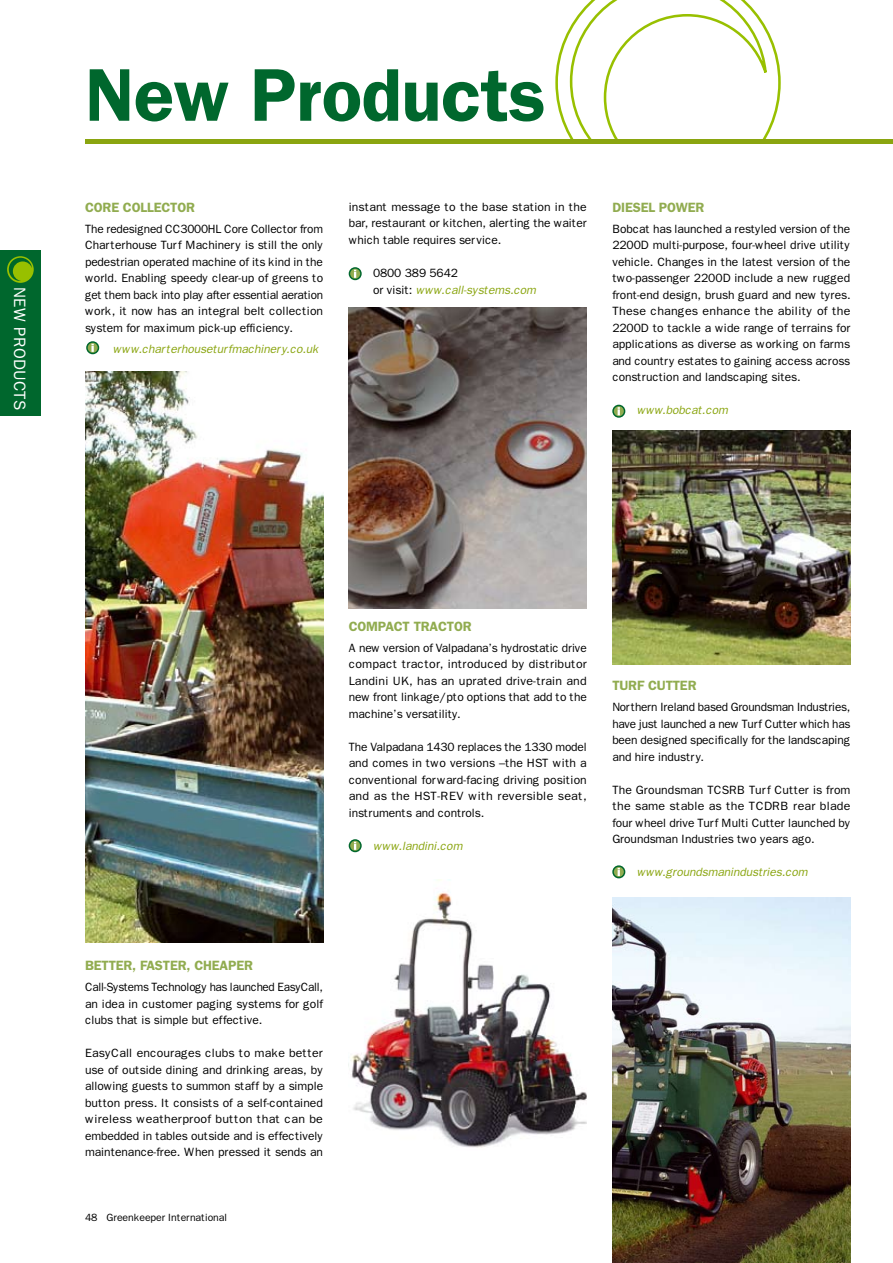
<style>
.page{position:relative;width:893px;height:1263px;background:#fff}
.page>*{position:absolute;margin:0;border:0;box-sizing:border-box;transform-origin:0 0}
.t1{font:600 75px "Franklin Gothic";letter-spacing:-.01em;color:#00672d}
.t2{font:16.5px "Franklin Gothic";letter-spacing:-.005em;color:#fff}
.t3{font:600 13.5px "Franklin Gothic";letter-spacing:-.01em;color:#91ac50}
.t4{font:12px/16.5px "Franklin Gothic";letter-spacing:-.01em;color:#000;text-align:justify}
.t5{font:italic 12px/16.5px "Franklin Gothic";letter-spacing:-.01em;color:#8aa510}
.t6{font:10.5px "Franklin Gothic";letter-spacing:-.01em;color:#000}
.s1{font-style:normal;color:#000}
</style>
<div class="page">
<hr style="left:85px;top:140px;width:808px;height:4px;background:#8aa510">
<svg style="left:555px;top:0;width:226px;height:138px"></svg>
<div style="left:0;top:251px;width:41px;height:165px;background:#00672d"></div>
<svg style="left:7px;top:256px;width:27px;height:27px"></svg>
<svg style="left:9px;top:258px;width:23px;height:23px"></svg>
<img style="left:350px;top:879px;width:237px;height:269px">
<img style="left:85px;top:371px;width:238px;height:572px">
<img style="left:612px;top:431px;width:238px;height:234px">
<img style="left:612px;top:898px;width:238px;height:365px">
<img style="left:349px;top:308px;width:238px;height:300px">
<div style="left:87px;top:342px;width:11px;height:11px;background:#91ac50;border-radius:50%"></div>
<div style="left:86px;top:341px;width:13px;height:13px;border:2px solid #00672d;border-radius:50%"></div>
<svg style="left:91px;top:344px;width:3px;height:8px"></svg>
<svg style="left:349px;top:268px;width:12px;height:11px"></svg>
<div style="left:349px;top:267px;width:13px;height:13px;border:2px solid #00672d;border-radius:50%"></div>
<svg style="left:354px;top:270px;width:2px;height:8px"></svg>
<svg style="left:349px;top:840px;width:12px;height:11px"></svg>
<div style="left:349px;top:839px;width:13px;height:13px;border:2px solid #00672d;border-radius:50%"></div>
<svg style="left:354px;top:842px;width:2px;height:8px"></svg>
<svg style="left:613px;top:405px;width:12px;height:12px"></svg>
<div style="left:612px;top:405px;width:13px;height:13px;border:2px solid #00672d;border-radius:50%"></div>
<svg style="left:618px;top:407px;width:2px;height:8px"></svg>
<svg style="left:613px;top:866px;width:12px;height:12px"></svg>
<div style="left:612px;top:865px;width:13px;height:13px;border:2px solid #00672d;border-radius:50%"></div>
<svg style="left:618px;top:868px;width:2px;height:8px"></svg>
<h2 class="t2" style="left:29px;top:287px;width:124px;rotate:90deg">NEW PRODUCTS</h2>
<h1 class="t1" style="left:85px;top:51px;width:462px">New Products</h1>
<p class="t3" style="left:85px;top:199px;width:112px">CORE COLLECTOR</p>
<p class="t4" style="left:85px;top:221px;width:240px">The redesigned CC3000HL Core Collector from Charterhouse Turf Machinery is still the only pedestrian operated machine of its kind in the world. Enabling speedy clear-up of greens to get them back into play after essential aeration work, it now has an integral belt collection system for maximum pick-up efficiency.</p>
<p class="t5" style="left:113px;top:340px;width:208px">www.charterhouseturfmachinery.co.uk</p>
<p class="t4" style="left:349px;top:199px;width:240px">instant message to the base station in the bar, restaurant or kitchen, alerting the waiter which table requires service.</p>
<p class="t5" style="left:373px;top:265px;width:165px"><span class="s1">0800 389 5642<br>or visit:</span> www.call-systems.com</p>
<p class="t3" style="left:612px;top:199px;width:94px">DIESEL POWER</p>
<p class="t4" style="left:612px;top:221px;width:240px">Bobcat has launched a restyled version of the 2200D multi-purpose, four-wheel drive utility vehicle. Changes in the latest version of the two-passenger 2200D include a new rugged front-end design, brush guard and new tyres.<br>These changes enhance the ability of the 2200D to tackle a wide range of terrains for applications as diverse as working on farms and country estates to gaining access across construction and landscaping sites.</p>
<p class="t5" style="left:637px;top:402px;width:93px">www.bobcat.com</p>
<p class="t3" style="left:349px;top:618px;width:125px">COMPACT TRACTOR</p>
<p class="t4" style="left:349px;top:639px;width:240px">A new version of Valpadana’s hydrostatic drive compact tractor, introduced by distributor Landini UK, has an uprated drive-train and new front linkage/pto options that add to the machine’s versatility.</p>
<p class="t4" style="left:349px;top:738px;width:240px">The Valpadana 1430 replaces the 1330 model and comes in two versions –the HST with a conventional forward-facing driving position and as the HST-REV with reversible seat, instruments and controls.</p>
<p class="t5" style="left:373px;top:837px;width:91px">www.landini.com</p>
<p class="t3" style="left:612px;top:678px;width:86px">TURF CUTTER</p>
<p class="t4" style="left:612px;top:699px;width:240px">Northern Ireland based Groundsman Industries, have just launched a new Turf Cutter which has been designed specifically for the landscaping and hire industry.</p>
<p class="t4" style="left:612px;top:781px;width:240px">The Groundsman TCSRB Turf Cutter is from the same stable as the TCDRB rear blade four wheel drive Turf Multi Cutter launched by Groundsman Industries two years ago.</p>
<p class="t5" style="left:637px;top:864px;width:173px">www.groundsmanindustries.com</p>
<p class="t3" style="left:85px;top:958px;width:169px">BETTER, FASTER, CHEAPER</p>
<p class="t4" style="left:85px;top:979px;width:240px">Call-Systems Technology has launched EasyCall, an idea in customer paging systems for golf clubs that is simple but effective.</p>
<p class="t4" style="left:85px;top:1045px;width:240px">EasyCall encourages clubs to make better use of outside dining and drinking areas, by allowing guests to summon staff by a simple button press. It consists of a self-contained wireless weatherproof button that can be embedded in tables outside and is effectively maintenance-free. When pressed it sends an</p>
<p class="t6" style="left:85px;top:1212px;width:144px">48 Greenkeeper International</p>
</div>
